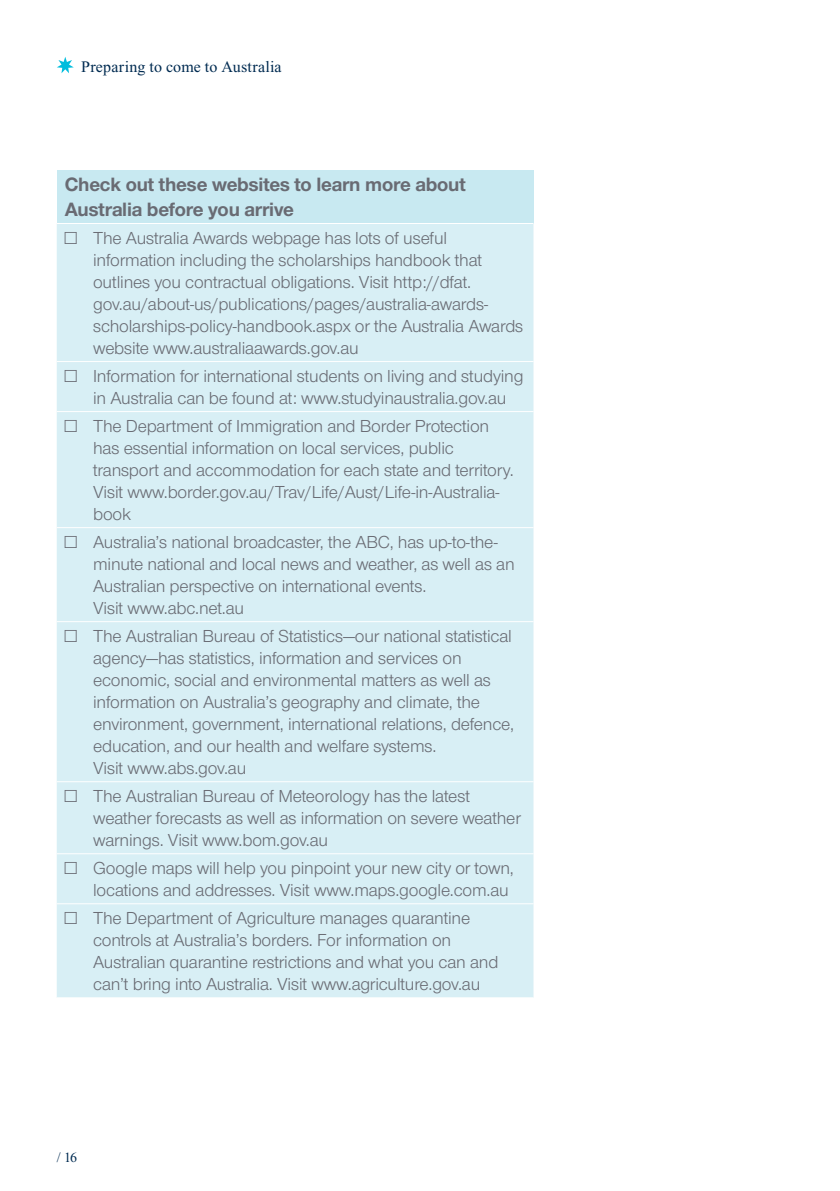
<style>
.page{position:relative;width:840px;height:1191px;background:#fff}
.page>*{position:absolute;margin:0;border:0;box-sizing:border-box;transform-origin:0 0}
.Body{font:700 20px/24px "Nimbus San Nov";letter-spacing:-.01em;color:#696b73}
.t1{font:18px/22px "Nimbus San Nov";letter-spacing:-.01em;color:#696b73}
.t2{font:16px "Times New Roman";letter-spacing:.015em;color:#002b51}
.t3{font:14px "Times New Roman";color:#002b51}
</style>
<div class="page">
<svg style="left:57px;top:57px;width:17px;height:16px"></svg>
<div style="left:57px;top:170px;width:476px;height:53px;background:#c8e9f1"></div>
<div style="left:57px;top:224px;width:476px;height:773px;background:#d8eff5"></div>
<hr style="left:57px;top:361px;width:476px;height:1px;background:#fff">
<hr style="left:57px;top:411px;width:476px;height:1px;background:#fff">
<hr style="left:57px;top:527px;width:476px;height:1px;background:#fff">
<hr style="left:57px;top:621px;width:476px;height:1px;background:#fff">
<hr style="left:57px;top:781px;width:476px;height:1px;background:#fff">
<hr style="left:57px;top:853px;width:476px;height:1px;background:#fff">
<hr style="left:57px;top:903px;width:476px;height:1px;background:#fff">
<p class="t2" style="left:81px;top:58px;width:202px">Preparing to come to Australia</p>
<p class="Body" style="left:65px;top:173px;width:402px">Check out these websites to learn more about<br>Australia before you arrive</p>
<p class="t1" style="left:93px;top:227px;width:431px;text-indent:-28px">□ The Australia Awards webpage has lots of useful information including the scholarships handbook that outlines you contractual obligations. Visit http://dfat. gov.au/about-us/publications/pages/australia-awards&shy;scholarships-policy-handbook.aspx or the Australia Awards website www.australiaawards.gov.au</p>
<p class="t1" style="left:93px;top:365px;width:431px;text-indent:-28px">□ Information for international students on living and studying in Australia can be found at: www.studyinaustralia.gov.au</p>
<p class="t1" style="left:93px;top:415px;width:422px;text-indent:-28px">□ The Department of Immigration and Border Protection has essential information on local services, public transport and accommodation for each state and territory.<br>Visit www.border.gov.au/Trav/Life/Aust/Life-in-Australia&shy;book</p>
<p class="t1" style="left:93px;top:531px;width:423px;text-indent:-28px">□ Australia’s national broadcaster, the ABC, has up-to-the&shy;minute national and local news and weather, as well as an Australian perspective on international events.<br>Visit www.abc.net.au</p>
<p class="t1" style="left:93px;top:625px;width:422px;text-indent:-28px">□ The Australian Bureau of Statistics—our national statistical agency—has statistics, information and services on economic, social and environmental matters as well as information on Australia’s geography and climate, the environment, government, international relations, defence, education, and our health and welfare systems.<br>Visit www.abs.gov.au</p>
<p class="t1" style="left:93px;top:785px;width:429px;text-indent:-28px">□ The Australian Bureau of Meteorology has the latest weather forecasts as well as information on severe weather warnings. Visit www.bom.gov.au</p>
<p class="t1" style="left:65px;top:857px;width:450px;text-align:right">□ Google maps will help you pinpoint your new city or town, locations and addresses. Visit www.maps.google.com.au</p>
<p class="t1" style="left:93px;top:907px;width:406px;text-indent:-28px">□ The Department of Agriculture manages quarantine controls at Australia’s borders. For information on Australian quarantine restrictions and what you can and can’t bring into Australia. Visit www.agriculture.gov.au</p>
<p class="t3" style="left:57px;top:1150px;width:22px">/ 16</p>
</div>
